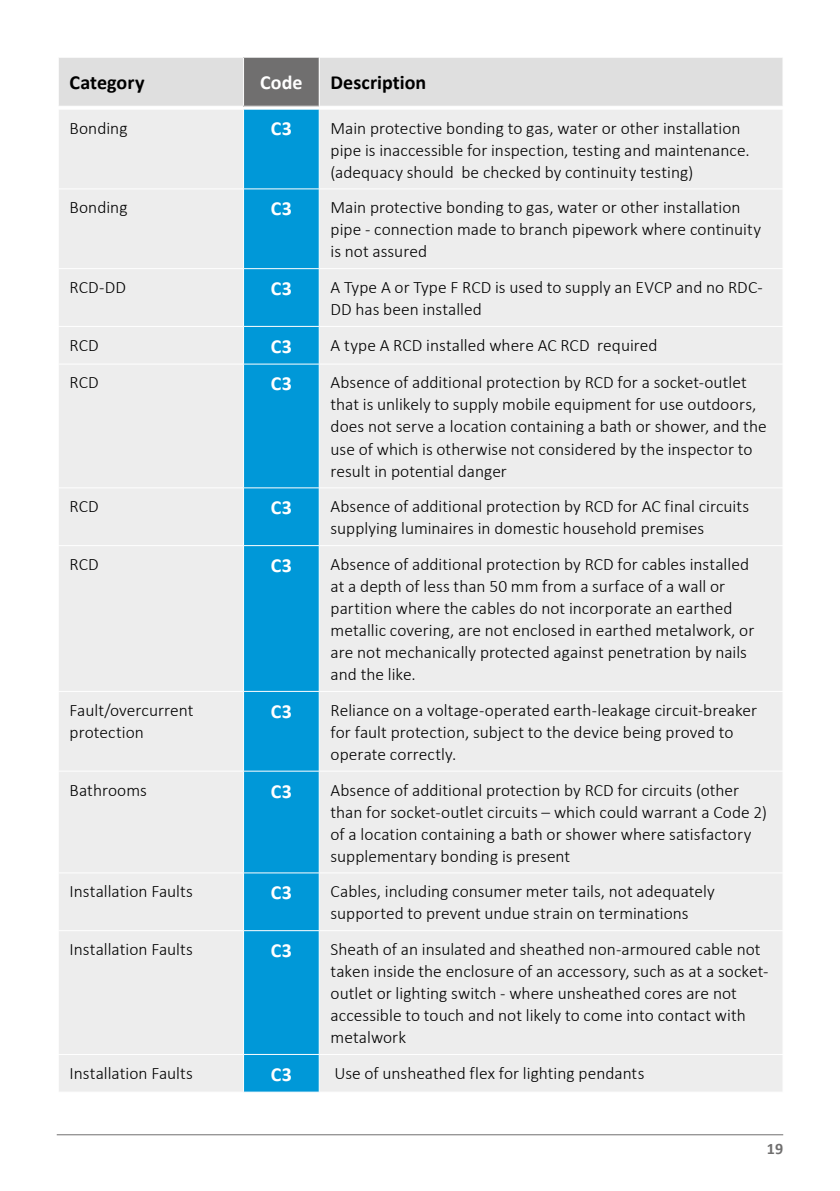
<style>
.page{position:relative;width:840px;height:1191px;background:#fff}
.page>*{position:absolute;margin:0;border:0;box-sizing:border-box;transform-origin:0 0}
.t1{font:700 20px "Calibri";letter-spacing:.01em;color:#fff}
.t2{font:700 20px "Calibri";color:#000}
.t3{font:300 17.4px/22px "Calibri";color:#000}
.t4{font:700 16px "Calibri";color:#706f6f}
</style>
<div class="page">
<hr style="left:57px;top:1134px;width:725px;height:1px;background:#706f6f">
<div style="left:59px;top:110px;width:723px;height:981px;background:#ededed"></div>
<div style="left:244px;top:110px;width:75px;height:981px;background:#0098d8"></div>
<hr style="left:243px;top:109px;width:1px;height:80px;background:#fff">
<hr style="left:319px;top:109px;width:1px;height:80px;background:#fff">
<hr style="left:58px;top:188px;width:185px;height:1px;background:#fff">
<hr style="left:243px;top:188px;width:76px;height:1px;background:#fff">
<hr style="left:243px;top:189px;width:1px;height:79px;background:#fff">
<hr style="left:319px;top:188px;width:463px;height:1px;background:#fff">
<hr style="left:319px;top:189px;width:1px;height:79px;background:#fff">
<hr style="left:58px;top:268px;width:185px;height:1px;background:#fff">
<hr style="left:243px;top:268px;width:76px;height:1px;background:#fff">
<hr style="left:243px;top:269px;width:1px;height:57px;background:#fff">
<hr style="left:319px;top:268px;width:463px;height:1px;background:#fff">
<hr style="left:319px;top:269px;width:1px;height:57px;background:#fff">
<hr style="left:58px;top:326px;width:185px;height:1px;background:#fff">
<hr style="left:243px;top:326px;width:76px;height:1px;background:#fff">
<hr style="left:243px;top:327px;width:1px;height:37px;background:#fff">
<hr style="left:319px;top:326px;width:463px;height:1px;background:#fff">
<hr style="left:319px;top:327px;width:1px;height:37px;background:#fff">
<hr style="left:58px;top:364px;width:185px;height:1px;background:#fff">
<hr style="left:243px;top:364px;width:76px;height:1px;background:#fff">
<hr style="left:243px;top:364px;width:1px;height:123px;background:#fff">
<hr style="left:319px;top:364px;width:463px;height:1px;background:#fff">
<hr style="left:319px;top:364px;width:1px;height:123px;background:#fff">
<hr style="left:58px;top:487px;width:185px;height:1px;background:#fff">
<hr style="left:243px;top:487px;width:76px;height:1px;background:#fff">
<hr style="left:243px;top:488px;width:1px;height:57px;background:#fff">
<hr style="left:319px;top:487px;width:463px;height:1px;background:#fff">
<hr style="left:319px;top:488px;width:1px;height:57px;background:#fff">
<hr style="left:58px;top:545px;width:185px;height:1px;background:#fff">
<hr style="left:243px;top:545px;width:76px;height:1px;background:#fff">
<hr style="left:243px;top:546px;width:1px;height:145px;background:#fff">
<hr style="left:319px;top:545px;width:463px;height:1px;background:#fff">
<hr style="left:319px;top:546px;width:1px;height:145px;background:#fff">
<hr style="left:58px;top:691px;width:185px;height:1px;background:#fff">
<hr style="left:243px;top:691px;width:76px;height:1px;background:#fff">
<hr style="left:243px;top:691px;width:1px;height:80px;background:#fff">
<hr style="left:319px;top:691px;width:463px;height:1px;background:#fff">
<hr style="left:319px;top:691px;width:1px;height:80px;background:#fff">
<hr style="left:58px;top:771px;width:185px;height:1px;background:#fff">
<hr style="left:243px;top:771px;width:76px;height:1px;background:#fff">
<hr style="left:243px;top:771px;width:1px;height:101px;background:#fff">
<hr style="left:319px;top:771px;width:463px;height:1px;background:#fff">
<hr style="left:319px;top:771px;width:1px;height:101px;background:#fff">
<hr style="left:58px;top:872px;width:185px;height:1px;background:#fff">
<hr style="left:243px;top:872px;width:76px;height:1px;background:#fff">
<hr style="left:243px;top:873px;width:1px;height:57px;background:#fff">
<hr style="left:319px;top:872px;width:463px;height:1px;background:#fff">
<hr style="left:319px;top:873px;width:1px;height:57px;background:#fff">
<hr style="left:58px;top:930px;width:185px;height:1px;background:#fff">
<hr style="left:243px;top:930px;width:76px;height:1px;background:#fff">
<hr style="left:243px;top:931px;width:1px;height:123px;background:#fff">
<hr style="left:319px;top:930px;width:463px;height:1px;background:#fff">
<hr style="left:319px;top:931px;width:1px;height:123px;background:#fff">
<hr style="left:58px;top:1054px;width:185px;height:1px;background:#fff">
<hr style="left:243px;top:1054px;width:76px;height:1px;background:#fff">
<hr style="left:243px;top:1054px;width:1px;height:37px;background:#fff">
<hr style="left:319px;top:1054px;width:463px;height:1px;background:#fff">
<hr style="left:319px;top:1054px;width:1px;height:37px;background:#fff">
<div style="left:59px;top:58px;width:723px;height:48px;background:#dfdfdf"></div>
<div style="left:243px;top:57px;width:76px;height:49px;background:#706f6f"></div>
<hr style="left:243px;top:58px;width:1px;height:48px;background:#fff">
<hr style="left:318px;top:58px;width:1px;height:48px;background:#fff">
<hr style="left:243px;top:57px;width:76px;height:1px;background:#fff">
<p class="t2" style="left:70px;top:70px;width:76px">Category</p>
<p class="t1" style="left:260px;top:70px;width:44px">Code</p>
<p class="t2" style="left:330px;top:70px;width:97px">Description</p>
<p class="t3" style="left:70px;top:117px;width:59px">Bonding</p>
<p class="t1" style="left:271px;top:116px;width:22px">C3</p>
<p class="t3" style="left:330px;top:117px;width:420px">Main protective bonding to gas, water or other installation pipe is inaccessible for inspection, testing and maintenance. (adequacy should be checked by continuity testing)</p>
<p class="t3" style="left:70px;top:196px;width:59px">Bonding</p>
<p class="t1" style="left:271px;top:196px;width:22px">C3</p>
<p class="t3" style="left:330px;top:196px;width:432px">Main protective bonding to gas, water or other installation pipe - connection made to branch pipework where continuity is not assured</p>
<p class="t3" style="left:70px;top:276px;width:58px">RCD-DD</p>
<p class="t1" style="left:271px;top:276px;width:22px">C3</p>
<p class="t3" style="left:330px;top:276px;width:433px">A Type A or Type F RCD is used to supply an EVCP and no RDC-<br>DD has been installed</p>
<p class="t3" style="left:70px;top:334px;width:31px">RCD</p>
<p class="t1" style="left:271px;top:334px;width:22px">C3</p>
<p class="t3" style="left:330px;top:334px;width:328px">A type A RCD installed where AC RCD required</p>
<p class="t3" style="left:70px;top:371px;width:31px">RCD</p>
<p class="t1" style="left:271px;top:371px;width:22px">C3</p>
<p class="t3" style="left:330px;top:371px;width:437px">Absence of additional protection by RCD for a socket-outlet that is unlikely to supply mobile equipment for use outdoors, does not serve a location containing a bath or shower, and the use of which is otherwise not considered by the inspector to result in potential danger</p>
<p class="t3" style="left:70px;top:495px;width:31px">RCD</p>
<p class="t1" style="left:271px;top:495px;width:22px">C3</p>
<p class="t3" style="left:330px;top:495px;width:420px">Absence of additional protection by RCD for AC final circuits supplying luminaires in domestic household premises</p>
<p class="t3" style="left:70px;top:553px;width:31px">RCD</p>
<p class="t1" style="left:271px;top:553px;width:22px">C3</p>
<p class="t3" style="left:330px;top:553px;width:425px">Absence of additional protection by RCD for cables installed at a depth of less than 50 mm from a surface of a wall or partition where the cables do not incorporate an earthed metallic covering, are not enclosed in earthed metalwork, or are not mechanically protected against penetration by nails and the like.</p>
<p class="t3" style="left:70px;top:699px;width:125px">Fault/overcurrent protection</p>
<p class="t1" style="left:271px;top:698px;width:22px">C3</p>
<p class="t3" style="left:330px;top:699px;width:428px">Reliance on a voltage-operated earth-leakage circuit-breaker for fault protection, subject to the device being proved to operate correctly.</p>
<p class="t3" style="left:70px;top:778px;width:79px">Bathrooms</p>
<p class="t1" style="left:271px;top:778px;width:22px">C3</p>
<p class="t3" style="left:330px;top:778px;width:438px">Absence of additional protection by RCD for circuits (other than for socket-outlet circuits – which could warrant a Code 2) of a location containing a bath or shower where satisfactory supplementary bonding is present</p>
<p class="t3" style="left:70px;top:880px;width:125px">Installation Faults</p>
<p class="t1" style="left:271px;top:880px;width:22px">C3</p>
<p class="t3" style="left:330px;top:880px;width:385px">Cables, including consumer meter tails, not adequately supported to prevent undue strain on terminations</p>
<p class="t3" style="left:70px;top:938px;width:125px">Installation Faults</p>
<p class="t1" style="left:271px;top:938px;width:22px">C3</p>
<p class="t3" style="left:330px;top:938px;width:439px">Sheath of an insulated and sheathed non-armoured cable not taken inside the enclosure of an accessory, such as at a socket&shy;outlet or lighting switch - where unsheathed cores are not accessible to touch and not likely to come into contact with metalwork</p>
<p class="t3" style="left:70px;top:1061px;width:125px">Installation Faults</p>
<p class="t1" style="left:271px;top:1061px;width:22px">C3</p>
<p class="t3" style="left:334px;top:1061px;width:311px">Use of unsheathed flex for lighting pendants</p>
<p class="t4" style="left:766px;top:1138px;width:18px">19</p>
</div>
